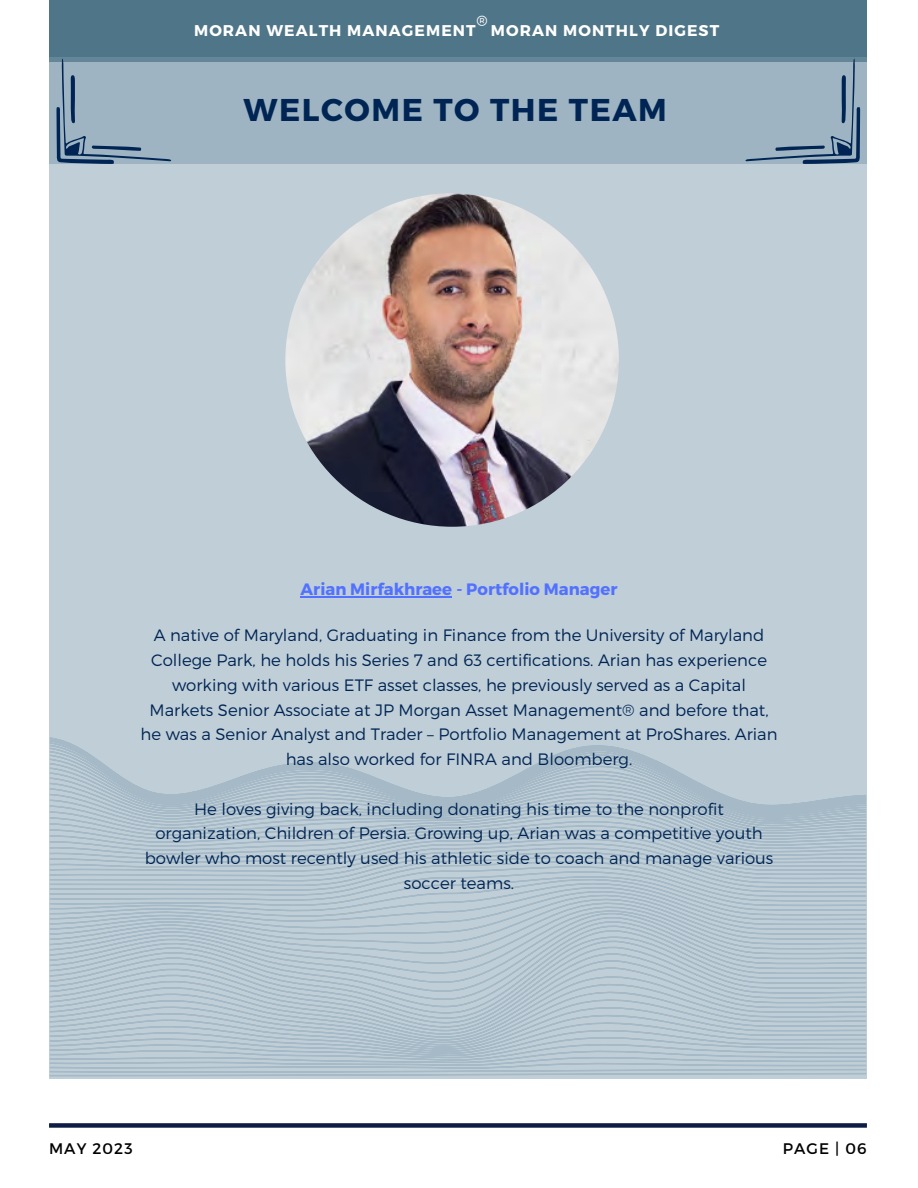
<style>
.page{position:relative;width:918px;height:1188px;background:#fff}
.page>*{position:absolute;margin:0;border:0;box-sizing:border-box;transform-origin:0 0}
.t1{font:700 31.5px "Montserrat";letter-spacing:.05em;color:#002554}
.t2{font:300 16.5px/24.8px "Montserrat";color:#002554;text-align:center}
.t3{font:700 16.5px "Montserrat";color:#5271ff}
.t4{font:700 15.6px "Montserrat";letter-spacing:.07em;color:#fff}
.t5{font:15.3px "Montserrat";letter-spacing:.07em;color:#000}
.t6{font:15px "Montserrat";color:#fafbfc}
</style>
<div class="page">
<div style="left:49px;top:57px;width:817px;height:1022px;background:#bfced7"></div>
<div style="left:49px;top:0;width:818px;height:62px;background:#4f7588"></div>
<div style="left:49px;top:1123px;width:818px;height:5px;background:#0d1d45"></div>
<div style="left:49px;top:57px;width:817px;height:107px;background:#9eb4c2"></div>
<svg style="left:746px;top:57px;width:114px;height:107px"></svg>
<svg style="left:56px;top:57px;width:115px;height:107px"></svg>
<img style="left:285px;top:193px;width:334px;height:334px;border-radius:50%">
<svg style="left:50px;top:737px;width:816px;height:339px"></svg>
<hr style="left:301px;top:596px;width:151px;height:1px;background:#5271ff">
<p class="t6" style="left:476px;top:11px;width:13px">®</p>
<p class="t4" style="left:194px;top:20px;width:527px">MORAN WEALTH MANAGEMENT MORAN MONTHLY DIGEST</p>
<p class="t1" style="left:243px;top:90px;width:425px">WELCOME TO THE TEAM</p>
<p class="t3" style="left:301px;top:579px;width:318px">Arian Mirfakhraee - Portfolio Manager</p>
<p class="t2" style="left:141px;top:622px;width:638px">A native of Maryland, Graduating in Finance from the University of Maryland College Park, he holds his Series 7 and 63 certifications. Arian has experience working with various ETF asset classes, he previously served as a Capital Markets Senior Associate at JP Morgan Asset Management® and before that, he was a Senior Analyst and Trader – Portfolio Management at ProShares. Arian has also worked for FINRA and Bloomberg.</p>
<p class="t2" style="left:145px;top:795px;width:630px">He loves giving back, including donating his time to the nonprofit organization, Children of Persia. Growing up, Arian was a competitive youth bowler who most recently used his athletic side to coach and manage various soccer teams.</p>
<p class="t5" style="left:49px;top:1139px;width:85px">MAY 2023</p>
<p class="t5" style="left:783px;top:1139px;width:85px">PAGE | 06</p>
</div>
